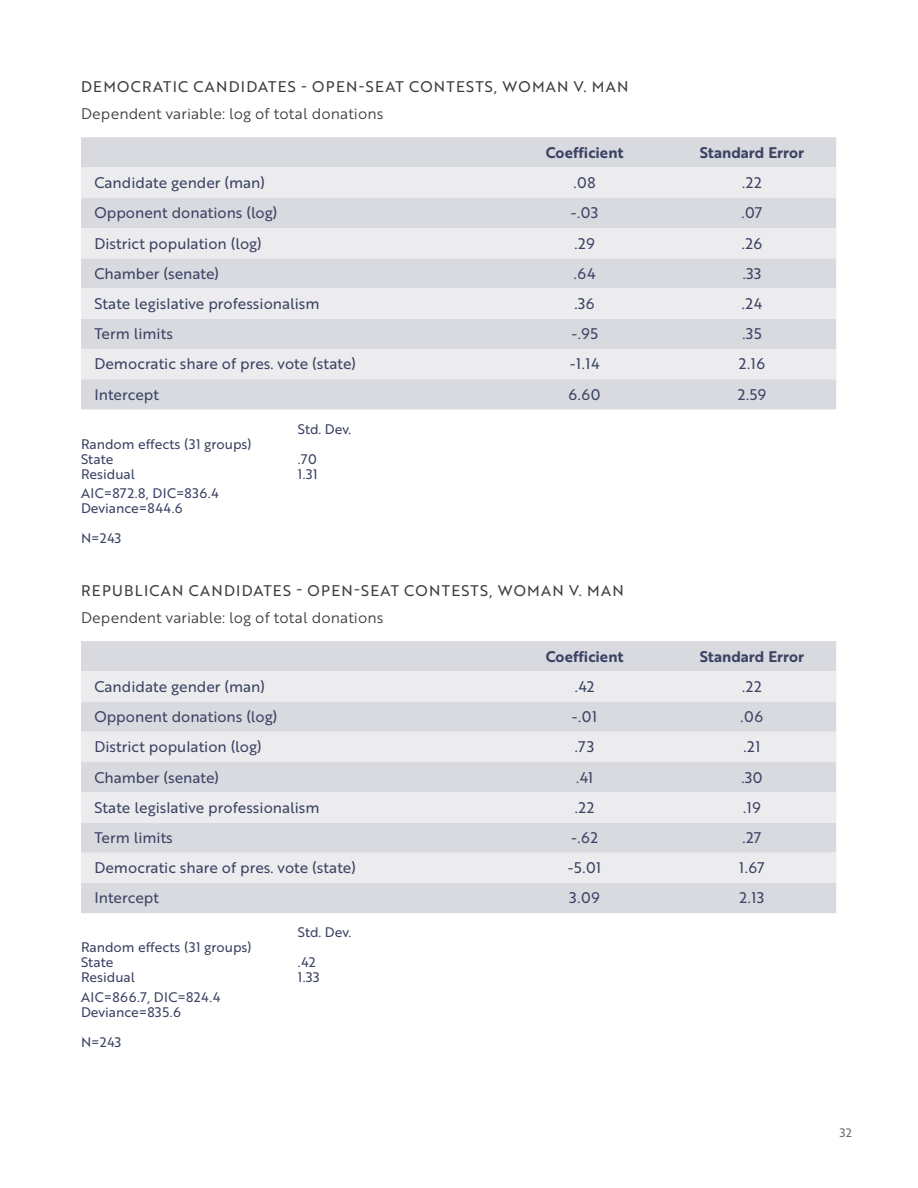
<style>
.page{position:relative;width:918px;height:1188px;background:#fff}
.page>*{position:absolute;margin:0;border:0;box-sizing:border-box;transform-origin:0 0}
.t1{font:15px "Brother 1816 Regular";color:#3c4363}
.t2{font:15px "Brother 1816 Regular";letter-spacing:.085em;color:#3c3c3c}
.t3{font:15px "Brother 1816 Book";letter-spacing:.005em;color:#3c3c3c}
.t4{font:15px "Brother 1816 Bold";color:#3c4363}
.t5{font:13.5px/15px "Brother 1816 Regular";color:#3c4363}
.t6{font:13.5px "Brother 1816 Regular";letter-spacing:.04em;color:#3c4363}
.t7{font:12px "Brother 1816 Regular";color:#6d6d6d}
</style>
<div class="page">
<div style="left:81px;top:137px;width:755px;height:272px;background:#d8dae0"></div>
<svg style="left:81px;top:168px;width:755px;height:211px;fill:#ececef"></svg>
<div style="left:81px;top:641px;width:755px;height:272px;background:#d8dae0"></div>
<svg style="left:81px;top:671px;width:755px;height:212px;fill:#ececef"></svg>
<h3 class="t2" style="left:81px;top:75px;width:549px">DEMOCRATIC CANDIDATES - OPEN-SEAT CONTESTS, WOMAN V. MAN</h3>
<p class="t3" style="left:81px;top:102px;width:304px">Dependent variable: log of total donations</p>
<p class="t4" style="left:546px;top:141px;width:79px">Coefficient</p>
<p class="t4" style="left:700px;top:141px;width:106px">Standard Error</p>
<p class="t1" style="left:95px;top:171px;width:172px">Candidate gender (man)</p>
<p class="t1" style="left:574px;top:171px;width:24px">.08</p>
<p class="t1" style="left:742px;top:171px;width:21px">.22</p>
<p class="t1" style="left:95px;top:202px;width:184px">Opponent donations (log)</p>
<p class="t1" style="left:571px;top:202px;width:29px">-.03</p>
<p class="t1" style="left:742px;top:202px;width:23px">.07</p>
<p class="t1" style="left:95px;top:232px;width:169px">District population (log)</p>
<p class="t1" style="left:575px;top:232px;width:22px">.29</p>
<p class="t1" style="left:742px;top:232px;width:22px">.26</p>
<p class="t1" style="left:95px;top:262px;width:126px">Chamber (senate)</p>
<p class="t1" style="left:574px;top:262px;width:23px">.64</p>
<p class="t1" style="left:743px;top:262px;width:20px">.33</p>
<p class="t1" style="left:95px;top:292px;width:226px">State legislative professionalism</p>
<p class="t1" style="left:575px;top:292px;width:22px">.36</p>
<p class="t1" style="left:742px;top:292px;width:22px">.24</p>
<p class="t1" style="left:95px;top:323px;width:80px">Term limits</p>
<p class="t1" style="left:571px;top:323px;width:28px">-.95</p>
<p class="t1" style="left:742px;top:323px;width:21px">.35</p>
<p class="t1" style="left:95px;top:353px;width:263px">Democratic share of pres. vote (state)</p>
<p class="t1" style="left:570px;top:353px;width:31px">-1.14</p>
<p class="t1" style="left:739px;top:353px;width:28px">2.16</p>
<p class="t1" style="left:95px;top:383px;width:66px">Intercept</p>
<p class="t1" style="left:569px;top:383px;width:34px">6.60</p>
<p class="t1" style="left:738px;top:383px;width:30px">2.59</p>
<p class="t5" style="left:298px;top:421px;width:55px">Std. Dev.</p>
<p class="t5" style="left:81px;top:436px;width:172px">Random effects (31 groups)<br>State</p>
<p class="t5" style="left:298px;top:451px;width:20px">.70</p>
<p class="t5" style="left:81px;top:466px;width:55px">Residual</p>
<p class="t5" style="left:298px;top:466px;width:22px">1.31</p>
<p class="t6" style="left:81px;top:484px;width:139px">AIC=872.8, DIC=836.4</p>
<p class="t5" style="left:81px;top:501px;width:103px">Deviance=844.6</p>
<p class="t5" style="left:81px;top:531px;width:42px">N=243</p>
<h3 class="t2" style="left:81px;top:579px;width:544px">REPUBLICAN CANDIDATES - OPEN-SEAT CONTESTS, WOMAN V. MAN</h3>
<p class="t3" style="left:81px;top:606px;width:304px">Dependent variable: log of total donations</p>
<p class="t4" style="left:546px;top:645px;width:79px">Coefficient</p>
<p class="t4" style="left:700px;top:645px;width:106px">Standard Error</p>
<p class="t1" style="left:95px;top:675px;width:172px">Candidate gender (man)</p>
<p class="t1" style="left:575px;top:675px;width:21px">.42</p>
<p class="t1" style="left:742px;top:675px;width:21px">.22</p>
<p class="t1" style="left:95px;top:705px;width:184px">Opponent donations (log)</p>
<p class="t1" style="left:572px;top:705px;width:27px">-.01</p>
<p class="t1" style="left:741px;top:705px;width:24px">.06</p>
<p class="t1" style="left:94px;top:736px;width:169px">District population (log)</p>
<p class="t1" style="left:575px;top:736px;width:21px">.73</p>
<p class="t1" style="left:743px;top:736px;width:19px">.21</p>
<p class="t1" style="left:94px;top:766px;width:126px">Chamber (senate)</p>
<p class="t1" style="left:576px;top:766px;width:19px">.41</p>
<p class="t1" style="left:741px;top:766px;width:23px">.30</p>
<p class="t1" style="left:94px;top:796px;width:226px">State legislative professionalism</p>
<p class="t1" style="left:575px;top:796px;width:21px">.22</p>
<p class="t1" style="left:743px;top:796px;width:19px">.19</p>
<p class="t1" style="left:94px;top:826px;width:80px">Term limits</p>
<p class="t1" style="left:571px;top:826px;width:29px">-.62</p>
<p class="t1" style="left:742px;top:826px;width:21px">.27</p>
<p class="t1" style="left:94px;top:857px;width:263px">Democratic share of pres. vote (state)</p>
<p class="t1" style="left:568px;top:857px;width:35px">-5.01</p>
<p class="t1" style="left:739px;top:857px;width:27px">1.67</p>
<p class="t1" style="left:94px;top:887px;width:66px">Intercept</p>
<p class="t1" style="left:570px;top:887px;width:32px">3.09</p>
<p class="t1" style="left:740px;top:887px;width:26px">2.13</p>
<p class="t5" style="left:298px;top:925px;width:55px">Std. Dev.</p>
<p class="t5" style="left:81px;top:940px;width:172px">Random effects (31 groups)<br>State</p>
<p class="t5" style="left:298px;top:955px;width:19px">.42</p>
<p class="t5" style="left:81px;top:970px;width:55px">Residual</p>
<p class="t5" style="left:298px;top:970px;width:23px">1.33</p>
<p class="t6" style="left:81px;top:987px;width:141px">AIC=866.7, DIC=824.4</p>
<p class="t5" style="left:81px;top:1004px;width:101px">Deviance=835.6</p>
<p class="t5" style="left:81px;top:1034px;width:42px">N=243</p>
<p class="t7" style="left:840px;top:1124px;width:14px">32</p>
</div>
